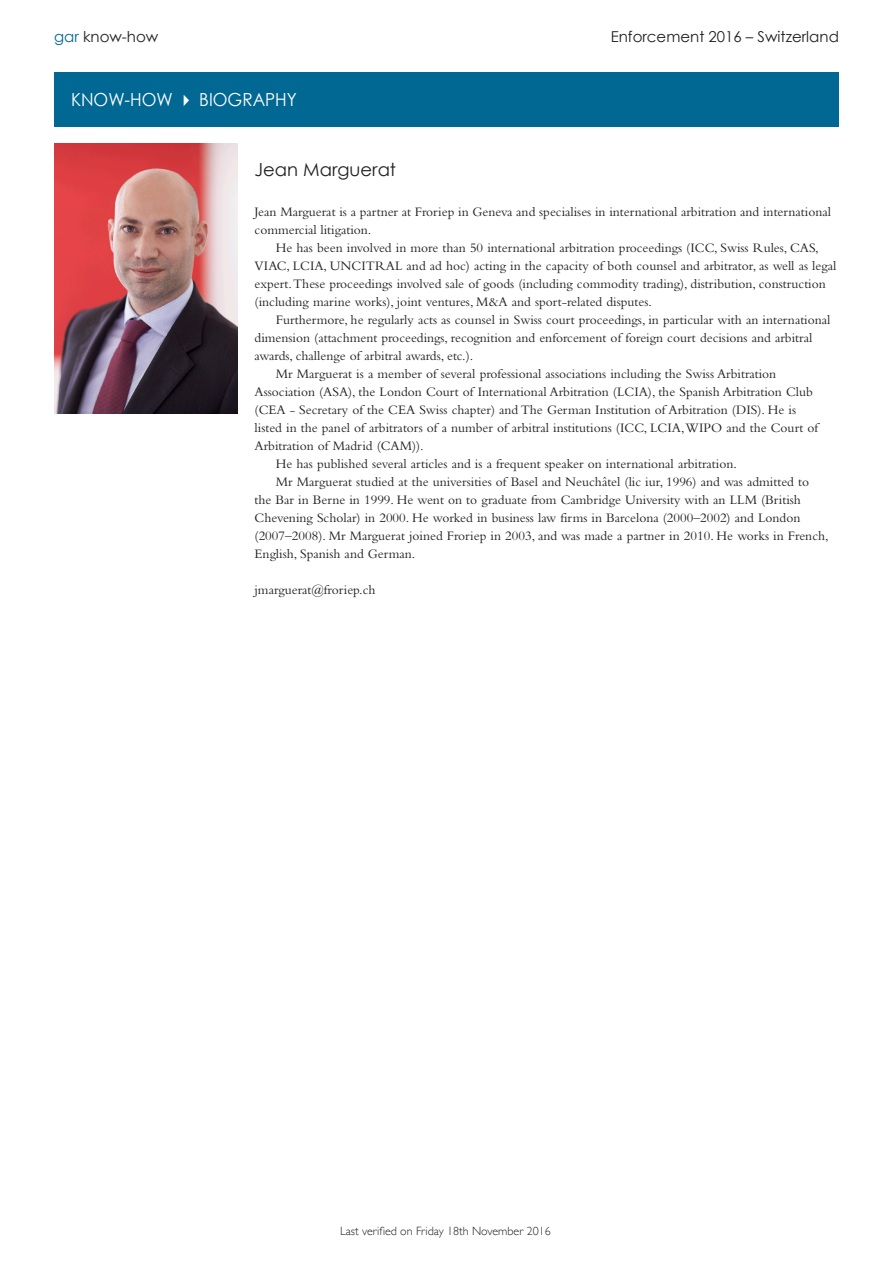
<style>
.page{position:relative;width:893px;height:1263px;background:#fff}
.page>*{position:absolute;margin:0;border:0;box-sizing:border-box;transform-origin:0 0}
.t1{font:18px "Century Gothic";color:#fff;scale:.94 1}
.Author{font:18px "Century Gothic";color:#231f20}
.t2{font:15px "Century Gothic";color:#231f20}
.Body_text{font:13.5px/18px "Bembo Std";color:#231f20}
.First_Para{font:13.5px/18px "Bembo Std";color:#231f20}
.t3{font:300 12px "Gill Sans";color:#231f20}
.s1{color:#006893}
</style>
<div class="page">
<img style="left:55px;top:144px;width:182px;height:270px">
<div style="left:54px;top:72px;width:784px;height:54px;background:#006893"></div>
<p class="t2" style="left:54px;top:27px;width:106px"><span class="s1">gar</span> know-how</p>
<p class="t2" style="left:611px;top:27px;width:230px">Enforcement 2016 – Switzerland</p>
<p class="t1" style="left:71px;top:89px;width:242px">KNOW-HOW ✔ BIOGRAPHY</p>
<p class="Author" style="left:255px;top:158px;width:143px">Jean Marguerat</p>
<p class="First_Para" style="left:255px;top:203px;width:578px">Jean Marguerat is a partner at Froriep in Geneva and specialises in international arbitration and international commercial litigation.</p>
<p class="Body_text" style="left:255px;top:239px;width:583px;text-indent:21px">He has been involved in more than 50 international arbitration proceedings (ICC, Swiss Rules, CAS, VIAC, LCIA, UNCITRAL and ad hoc) acting in the capacity of both counsel and arbitrator, as well as legal expert. These proceedings involved sale of goods (including commodity trading), distribution, construction (including marine works), joint ventures, M&amp;A and sport-related disputes.</p>
<p class="Body_text" style="left:255px;top:311px;width:577px;text-indent:21px">Furthermore, he regularly acts as counsel in Swiss court proceedings, in particular with an international dimension (attachment proceedings, recognition and enforcement of foreign court decisions and arbitral awards, challenge of arbitral awards, etc.).</p>
<p class="Body_text" style="left:255px;top:365px;width:565px;text-indent:21px">Mr Marguerat is a member of several professional associations including the Swiss Arbitration Association (ASA), the London Court of International Arbitration (LCIA), the Spanish Arbitration Club (CEA - Secretary of the CEA Swiss chapter) and The German Institution of Arbitration (DIS). He is listed in the panel of arbitrators of a number of arbitral institutions (ICC, LCIA, WIPO and the Court of Arbitration of Madrid (CAM)).</p>
<p class="Body_text" style="left:276px;top:455px;width:463px">He has published several articles and is a frequent speaker on international arbitration.</p>
<p class="Body_text" style="left:255px;top:473px;width:575px;text-indent:21px">Mr Marguerat studied at the universities of Basel and Neuchâtel (lic iur, 1996) and was admitted to the Bar in Berne in 1999. He went on to graduate from Cambridge University with an LLM (British Chevening Scholar) in 2000. He worked in business law firms in Barcelona (2000–2002) and London (2007–2008). Mr Marguerat joined Froriep in 2003, and was made a partner in 2010. He works in French, English, Spanish and German.</p>
<p class="First_Para" style="left:255px;top:581px;width:122px">jmarguerat@froriep.ch</p>
<p class="t3" style="left:340px;top:1222px;width:212px">Last verified on Friday 18th November 2016</p>
</div>
